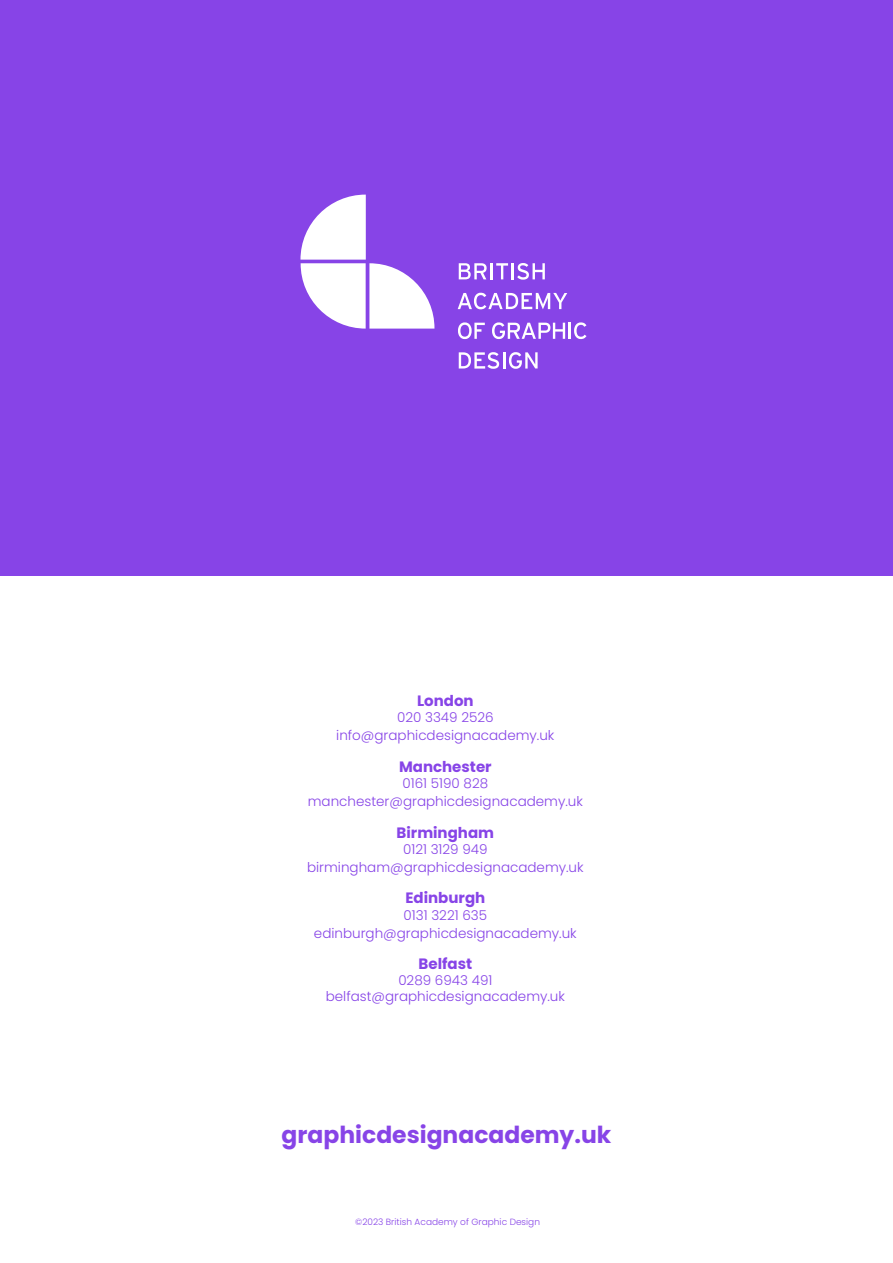
<style>
.page{position:relative;width:893px;height:1263px;background:#fff}
.page>*{position:absolute;margin:0;border:0;box-sizing:border-box;transform-origin:0 0}
.t1{font:700 23.4px "Poppins";color:#8744e7}
.t2{font:700 15px "Poppins";color:#8744e7}
.t3{font:300 13.5px/18px "Poppins";color:#8744e7;text-align:center}
.t4{font:300 9px "Poppins";color:#8744e7}
</style>
<div class="page">
<div style="left:0;top:0;width:893px;height:576px;background:#8744e7"></div>
<svg style="left:300px;top:195px;width:134px;height:134px"></svg>
<svg style="left:459px;top:263px;width:28px;height:16px"></svg>
<hr style="left:490px;top:263px;width:3px;height:16px;background:#fff">
<svg style="left:496px;top:263px;width:12px;height:16px"></svg>
<hr style="left:511px;top:263px;width:3px;height:16px;background:#fff">
<svg style="left:517px;top:263px;width:28px;height:17px"></svg>
<svg style="left:458px;top:293px;width:109px;height:16px"></svg>
<svg style="left:458px;top:322px;width:27px;height:17px"></svg>
<svg style="left:492px;top:322px;width:94px;height:17px"></svg>
<svg style="left:459px;top:352px;width:79px;height:17px"></svg>
<p class="t2" style="left:417px;top:692px;width:58px">London</p>
<p class="t3" style="left:336px;top:709px;width:220px">020 3349 2526 info@graphicdesignacademy.uk</p>
<p class="t2" style="left:399px;top:758px;width:94px">Manchester</p>
<p class="t3" style="left:308px;top:774px;width:277px">0161 5190 828 manchester@graphicdesignacademy.uk</p>
<p class="t2" style="left:397px;top:824px;width:99px">Birmingham</p>
<p class="t3" style="left:307px;top:840px;width:278px">0121 3129 949 birmingham@graphicdesignacademy.uk</p>
<p class="t2" style="left:405px;top:889px;width:81px">Edinburgh</p>
<p class="t3" style="left:314px;top:906px;width:264px">0131 3221 635 edinburgh@graphicdesignacademy.uk</p>
<p class="t2" style="left:419px;top:955px;width:55px">Belfast</p>
<p class="t3" style="left:326px;top:972px;width:241px;line-height:16.2px">0289 6943 491 belfast@graphicdesignacademy.uk</p>
<h1 class="t1" style="left:282px;top:1121px;width:331px">graphicdesignacademy.uk</h1>
<p class="t4" style="left:355px;top:1217px;width:186px">©2023 British Academy of Graphic Design</p>
</div>
